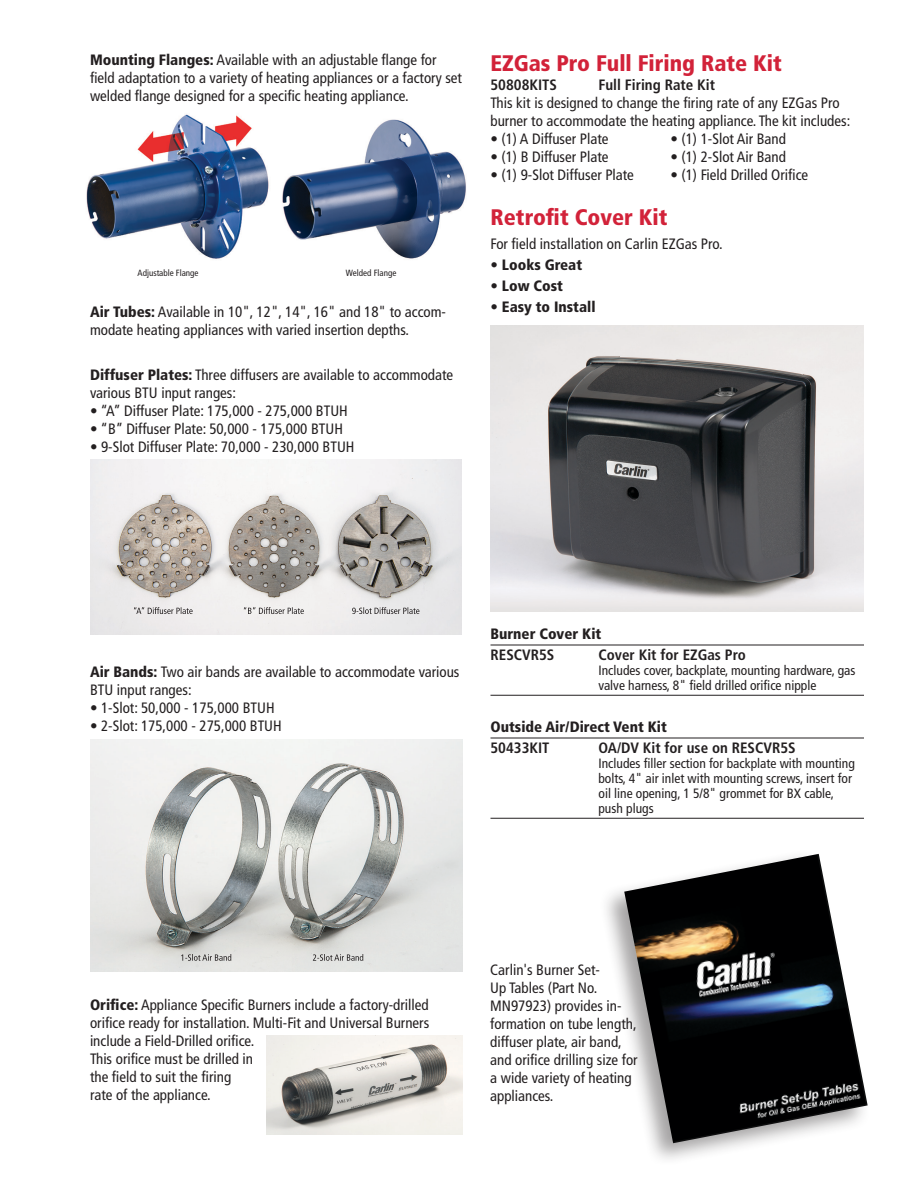
<style>
.page{position:relative;width:918px;height:1188px;background:#fff}
.page>*{position:absolute;margin:0;border:0;box-sizing:border-box;transform-origin:0 0}
.t1{font:900 condensed 22.5px "Frutiger";color:#d22239}
.t2{font:condensed 15px/18px "Frutiger";color:#231f20}
.t3{font:900 condensed 15px "Frutiger";color:#231f20}
.t4{font:700 condensed 15px "Frutiger";color:#231f20}
.t5{font:condensed 13.5px/15px "Frutiger";color:#231f20}
.t6{font:condensed 9px "Frutiger";color:#231f20}
.s1{font-weight:900}
.s2{font-weight:700}
</style>
<div class="page">
<hr style="left:490px;top:645px;width:374px;height:1px;background:#231f20">
<hr style="left:490px;top:695px;width:374px;height:1px;background:#231f20">
<hr style="left:490px;top:738px;width:374px;height:1px;background:#231f20">
<hr style="left:490px;top:818px;width:374px;height:1px;background:#231f20">
<div style="left:599px;top:849px;width:271px;height:318px;background:#231f20;opacity:.41"></div>
<img style="left:624px;top:854px;width:244px;height:289px">
<img style="left:491px;top:326px;width:373px;height:286px">
<img style="left:86px;top:114px;width:380px;height:145px">
<img style="left:91px;top:740px;width:371px;height:232px">
<svg style="left:313px;top:954px;width:50px;height:7px"></svg>
<svg style="left:181px;top:954px;width:50px;height:7px"></svg>
<img style="left:90px;top:460px;width:372px;height:174px">
<svg style="left:352px;top:607px;width:67px;height:7px"></svg>
<svg style="left:244px;top:607px;width:60px;height:7px"></svg>
<svg style="left:134px;top:607px;width:59px;height:7px"></svg>
<img style="left:267px;top:1035px;width:195px;height:99px">
<p class="t2" style="left:90px;top:51px;width:374px"><span class="s1">Mounting Flanges:</span> Available with an adjustable flange for field adaptation to a variety of heating appliances or a factory set welded flange designed for a specific heating appliance.</p>
<p class="t6" style="left:138px;top:267px;width:63px">Adjustable Flange</p>
<p class="t6" style="left:346px;top:267px;width:52px">Welded Flange</p>
<p class="t2" style="left:90px;top:303px;width:358px"><span class="s1">Air Tubes:</span> Available in 10", 12", 14", 16" and 18" to accom&shy;modate heating appliances with varied insertion depths.</p>
<p class="t2" style="left:90px;top:366px;width:365px"><span class="s1">Diffuser Plates:</span> Three diffusers are available to accommodate various BTU input ranges:</p>
<p class="t2" style="left:90px;top:402px;width:259px">• “A” Diffuser Plate: 175,000 - 275,000 BTUH</p>
<p class="t2" style="left:90px;top:420px;width:254px">• “B” Diffuser Plate: 50,000 - 175,000 BTUH</p>
<p class="t2" style="left:90px;top:438px;width:266px">• 9-Slot Diffuser Plate: 70,000 - 230,000 BTUH</p>
<p class="t1" style="left:490px;top:50px;width:293px">EZGas Pro Full Firing Rate Kit</p>
<p class="t4" style="left:490px;top:76px;width:68px">50808KITS</p>
<p class="t2" style="left:490px;top:76px;width:361px;text-indent:108px"><span class="s2">Full Firing Rate Kit<br></span>This kit is designed to change the firing rate of any EZGas Pro burner to accommodate the heating appliance. The kit includes:</p>
<p class="t2" style="left:490px;top:130px;width:119px">• (1) A Diffuser Plate</p>
<p class="t2" style="left:670px;top:130px;width:117px">• (1) 1-Slot Air Band</p>
<p class="t2" style="left:490px;top:148px;width:119px">• (1) B Diffuser Plate</p>
<p class="t2" style="left:670px;top:148px;width:117px">• (1) 2-Slot Air Band</p>
<p class="t2" style="left:490px;top:166px;width:145px">• (1) 9-Slot Diffuser Plate</p>
<p class="t2" style="left:670px;top:166px;width:139px">• (1) Field Drilled Orifice</p>
<p class="t1" style="left:490px;top:204px;width:179px">Retrofit Cover Kit</p>
<p class="t2" style="left:490px;top:235px;width:234px">For field installation on Carlin EZGas Pro.</p>
<p class="t3" style="left:490px;top:256px;width:93px">• Looks Great</p>
<p class="t3" style="left:490px;top:277px;width:74px">• Low Cost</p>
<p class="t3" style="left:490px;top:298px;width:107px">• Easy to Install</p>
<p class="t2" style="left:90px;top:663px;width:371px"><span class="s1">Air Bands:</span> Two air bands are available to accommodate various<br>BTU input ranges:</p>
<p class="t2" style="left:90px;top:699px;width:186px">• 1-Slot: 50,000 - 175,000 BTUH</p>
<p class="t2" style="left:90px;top:717px;width:193px">• 2-Slot: 175,000 - 275,000 BTUH</p>
<p class="t3" style="left:490px;top:625px;width:112px">Burner Cover Kit</p>
<p class="t4" style="left:490px;top:646px;width:65px">RESCVR5S</p>
<p class="t4" style="left:598px;top:646px;width:149px">Cover Kit for EZGas Pro</p>
<p class="t5" style="left:598px;top:663px;width:258px">Includes cover, backplate, mounting hardware, gas valve harness, 8" field drilled orifice nipple</p>
<p class="t3" style="left:490px;top:718px;width:178px">Outside Air/Direct Vent Kit</p>
<p class="t4" style="left:490px;top:739px;width:60px">50433KIT</p>
<p class="t4" style="left:598px;top:739px;width:199px">OA/DV Kit for use on RESCVR5S</p>
<p class="t5" style="left:598px;top:756px;width:258px">Includes filler section for backplate with mounting bolts, 4" air inlet with mounting screws, insert for oil line opening, 1 5/8" grommet for BX cable, push plugs</p>
<p class="t2" style="left:90px;top:996px;width:341px"><span class="s1">Orifice:</span> Appliance Specific Burners include a factory-drilled orifice ready for installation. Multi-Fit and Universal Burners include a Field-Drilled orifice.<br>This orifice must be drilled in<br>the field to suit the firing<br>rate of the appliance.</p>
<p class="t2" style="left:490px;top:961px;width:149px">Carlin's Burner Set-<br>Up Tables (Part No.<br>MN97923) provides in&shy;formation on tube length, diffuser plate, air band, and orifice drilling size for a wide variety of heating appliances.</p>
</div>
